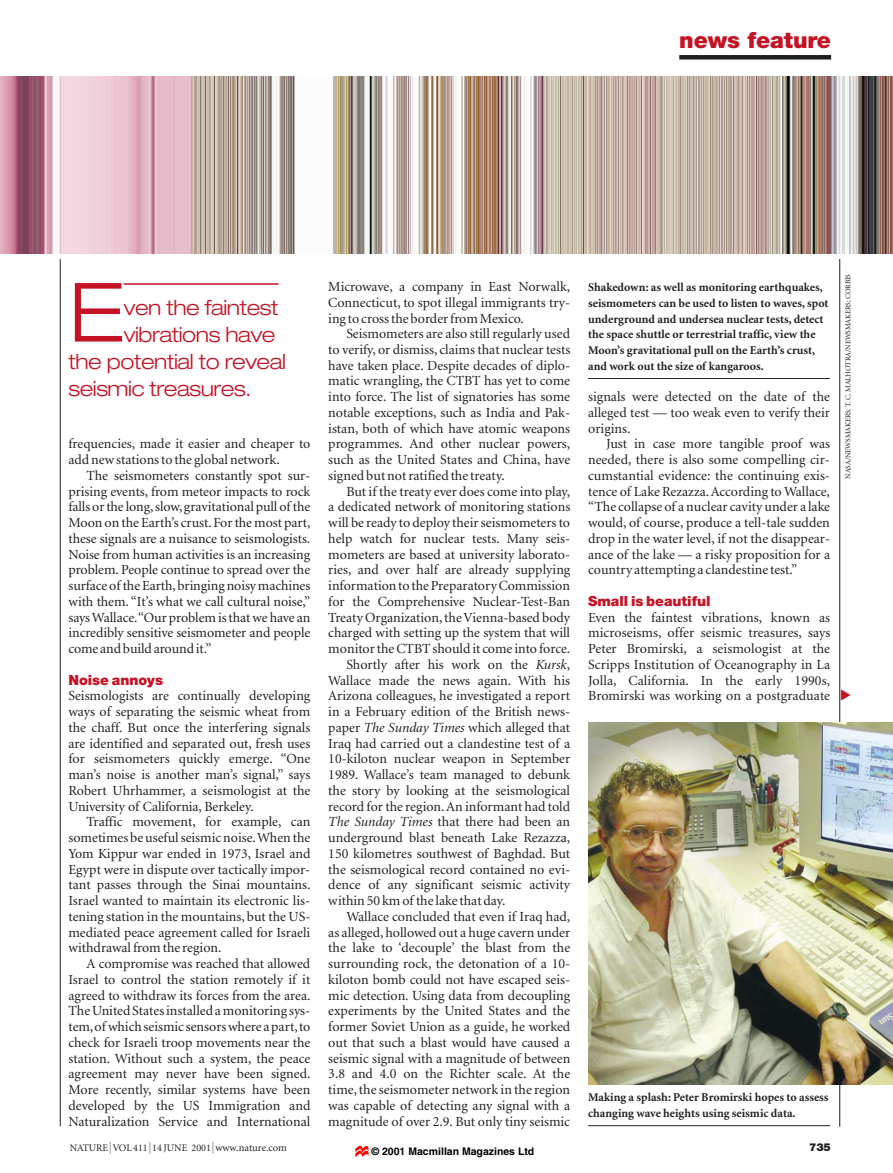
<style>
.page{position:relative;width:893px;height:1173px;background:#fff}
.page>*{position:absolute;margin:0;border:0;box-sizing:border-box;transform-origin:0 0}
.t1{font:300 expanded 81.9px "Helvetica Neue";color:#c41324}
.t2{font:900 22.5px "Helvetica Neue";letter-spacing:-.005em;color:#c41324}
.t3{font:300 expanded 21px "Helvetica Neue";letter-spacing:-.02em;color:#c41324}
.t4{font:13.95px/15.8px "Minion";color:#231f20;text-align:justify}
.t5{font:900 13.95px "Helvetica Neue";color:#c41324}
.t6{font:700 12px/15.8px "Minion";color:#231f20}
.t7{font:900 10.8px "Helvetica Neue";color:#231f20}
.t8{font:700 10.5px "Helvetica";color:#000}
.t9{font:10.2px "Minion";color:#231f20}
.t10{font:7.5px "Minion";letter-spacing:-.02em;color:#231f20}
.s1{font-style:italic}
.s2{font-family:"Unica SB";font-weight:300;font-size:12px}
.s3{font-size:10.5px}
</style>
<div class="page">
<hr style="left:60px;top:77px;width:1px;height:1049px;background:#231f20">
<div style="left:679px;top:55px;width:152px;height:5px;background:#231f20"></div>
<hr style="left:124px;top:283px;width:154px;height:2px;background:#c41324">
<hr style="left:839px;top:77px;width:1px;height:1050px;background:#231f20">
<hr style="left:588px;top:1125px;width:242px;height:1px;background:#231f20">
<img style="left:588px;top:722px;width:304px;height:362px">
<svg style="left:0;top:253px;width:892px;height:6px"></svg>
<img style="left:0;top:77px;width:892px;height:176px">
<hr style="left:588px;top:378px;width:241px;height:1px;background:#231f20">
<svg style="left:355px;top:1146px;width:13px;height:11px"></svg>
<h2 class="t2" style="left:679px;top:32px;width:153px">news feature</h2>
<h1 class="t1" style="left:68px;top:283px;width:58px">E</h1>
<h3 class="t3" style="left:124px;top:299px;width:156px">ven the faintest</h3>
<h3 class="t3" style="left:124px;top:326px;width:153px">vibrations have</h3>
<h3 class="t3" style="left:68px;top:353px;width:219px">the potential to reveal</h3>
<h3 class="t3" style="left:68px;top:380px;width:184px">seismic treasures.</h3>
<p class="t4" style="left:68px;top:437px;width:243px">frequencies, made it easier and cheaper to add new stations to the global network.</p>
<p class="t4" style="left:68px;top:469px;width:243px;text-indent:18px">The seismometers constantly spot sur&shy;prising events, from meteor impacts to rock falls or the long,slow,gravitational pull of the Moon on the Earth’s crust. For the most part, these signals are a nuisance to seismologists.<br>Noise from human activities is an increasing problem. People continue to spread over the surface of the Earth,bringing noisy machines with them. “It’s what we call cultural noise,” says Wallace.“Our problem is that we have an incredibly sensitive seismometer and people come and build around it.”</p>
<p class="t5" style="left:68px;top:675px;width:96px">Noise annoys</p>
<p class="t4" style="left:68px;top:689px;width:243px">Seismologists are continually developing ways of separating the seismic wheat from the chaff. But once the interfering signals are identified and separated out, fresh uses for seismometers quickly emerge. “One man’s noise is another man’s signal,” says Robert Uhrhammer, a seismologist at the University of California, Berkeley.</p>
<p class="t4" style="left:68px;top:815px;width:243px;text-indent:18px">Traffic movement, for example, can sometimes be useful seismic noise.When the Yom Kippur war ended in 1973, Israel and Egypt were in dispute over tactically impor&shy;tant passes through the Sinai mountains.<br>Israel wanted to maintain its electronic lis&shy;tening station in the mountains, but the US&shy;mediated peace agreement called for Israeli withdrawal from the region.</p>
<p class="t4" style="left:68px;top:957px;width:243px;text-indent:18px">A compromise was reached that allowed Israel to control the station remotely if it agreed to withdraw its forces from the area.<br>The United States installed a monitoring sys&shy;tem,of which seismic sensors where a part,to check for Israeli troop movements near the station. Without such a system, the peace agreement may never have been signed.<br>More recently, similar systems have been developed by the US Immigration and Naturalization Service and International</p>
<p class="t4" style="left:328px;top:280px;width:243px">Microwave, a company in East Norwalk, Connecticut, to spot illegal immigrants try&shy;ing to cross the border from Mexico.</p>
<p class="t4" style="left:328px;top:327px;width:243px;text-indent:18px">Seismometers are also still regularly used to verify, or dismiss, claims that nuclear tests have taken place. Despite decades of diplo&shy;matic wrangling, the CTBT has yet to come into force. The list of signatories has some notable exceptions, such as India and Pak&shy;istan, both of which have atomic weapons programmes. And other nuclear powers, such as the United States and China, have signed but not ratified the treaty.</p>
<p class="t4" style="left:346px;top:485px;width:225px">But if the treaty ever does come into play,</p>
<p class="t4" style="left:328px;top:500px;width:243px">a dedicated network of monitoring stations</p>
<p class="t4" style="left:328px;top:516px;width:243px">will be ready to deploy their seismometers to</p>
<p class="t4" style="left:328px;top:532px;width:243px">help watch for nuclear tests. Many seis-</p>
<p class="t4" style="left:328px;top:548px;width:243px">mometers are based at university laborato-</p>
<p class="t4" style="left:328px;top:563px;width:243px">ries, and over half are already supplying</p>
<p class="t4" style="left:328px;top:579px;width:243px">information to the Preparatory Commission</p>
<p class="t4" style="left:328px;top:595px;width:243px">for the Comprehensive Nuclear-Test-Ban</p>
<p class="t4" style="left:328px;top:611px;width:243px">Treaty Organization, the Vienna-based body</p>
<p class="t4" style="left:328px;top:626px;width:243px">charged with setting up the system that will</p>
<p class="t4" style="left:328px;top:642px;width:243px">monitor the CTBT should it come into force.</p>
<p class="t4" style="left:346px;top:658px;width:225px">Shortly after his work on the <span class="s1">Kursk</span>,</p>
<p class="t4" style="left:328px;top:674px;width:243px">Wallace made the news again. With his</p>
<p class="t4" style="left:328px;top:689px;width:243px">Arizona colleagues, he investigated a report</p>
<p class="t4" style="left:328px;top:705px;width:243px">in a February edition of the British news-</p>
<p class="t4" style="left:328px;top:721px;width:243px">paper <span class="s1">The Sunday Times</span> which alleged that</p>
<p class="t4" style="left:328px;top:737px;width:243px">Iraq had carried out a clandestine test of a</p>
<p class="t4" style="left:328px;top:752px;width:243px">10-kiloton nuclear weapon in September</p>
<p class="t4" style="left:328px;top:768px;width:243px">1989. Wallace’s team managed to debunk</p>
<p class="t4" style="left:328px;top:784px;width:243px">the story by looking at the seismological</p>
<p class="t4" style="left:328px;top:800px;width:243px">record for the region. An informant had told</p>
<p class="t4" style="left:328px;top:815px;width:243px"><span class="s1">The Sunday Times</span> that there had been an</p>
<p class="t4" style="left:328px;top:831px;width:243px">underground blast beneath Lake Rezazza,</p>
<p class="t4" style="left:328px;top:847px;width:243px">150 kilometres southwest of Baghdad. But</p>
<p class="t4" style="left:328px;top:863px;width:243px">the seismological record contained no evi-</p>
<p class="t4" style="left:328px;top:878px;width:243px">dence of any significant seismic activity</p>
<p class="t4" style="left:328px;top:894px;width:179px">within 50 km of the lake that day.</p>
<p class="t4" style="left:346px;top:910px;width:225px">Wallace concluded that even if Iraq had,</p>
<p class="t4" style="left:328px;top:926px;width:243px">as alleged, hollowed out a huge cavern under</p>
<p class="t4" style="left:328px;top:941px;width:243px">the lake to ‘decouple’ the blast from the</p>
<p class="t4" style="left:328px;top:957px;width:243px">surrounding rock, the detonation of a 10-</p>
<p class="t4" style="left:328px;top:973px;width:243px">kiloton bomb could not have escaped seis-</p>
<p class="t4" style="left:328px;top:989px;width:243px">mic detection. Using data from decoupling</p>
<p class="t4" style="left:328px;top:1004px;width:243px">experiments by the United States and the</p>
<p class="t4" style="left:328px;top:1020px;width:243px">former Soviet Union as a guide, he worked</p>
<p class="t4" style="left:328px;top:1036px;width:243px">out that such a blast would have caused a</p>
<p class="t4" style="left:328px;top:1052px;width:243px">seismic signal with a magnitude of between</p>
<p class="t4" style="left:328px;top:1067px;width:243px">3.8 and 4.0 on the Richter scale. At the</p>
<p class="t4" style="left:328px;top:1083px;width:243px">time, the seismometer network in the region</p>
<p class="t4" style="left:328px;top:1099px;width:243px">was capable of detecting any signal with a</p>
<p class="t4" style="left:328px;top:1115px;width:243px">magnitude of over 2.9. But only tiny seismic</p>
<p class="t6" style="left:588px;top:280px;width:242px">Shakedown: as well as monitoring earthquakes, seismometers can be used to listen to waves, spot underground and undersea nuclear tests, detect the space shuttle or terrestrial traffic, view the Moon’s gravitational pull on the Earth’s crust, and work out the size of kangaroos.</p>
<p class="t4" style="left:588px;top:390px;width:243px">signals were detected on the date of the alleged test — too weak even to verify their origins.</p>
<p class="t4" style="left:588px;top:437px;width:243px;text-indent:18px">Just in case more tangible proof was needed, there is also some compelling cir&shy;cumstantial evidence: the continuing exis&shy;tence of Lake Rezazza. According to Wallace, “The collapse of a nuclear cavity under a lake would, of course, produce a tell-tale sudden drop in the water level, if not the disappear&shy;ance of the lake — a risky proposition for a country attempting a clandestine test.”</p>
<p class="t5" style="left:588px;top:596px;width:124px">Small is beautiful</p>
<p class="t4" style="left:588px;top:611px;width:244px">Even the faintest vibrations, known as microseisms, offer seismic treasures, says Peter Bromirski, a seismologist at the Scripps Institution of Oceanography in La Jolla, California. In the early 1990s, Bromirski was working on a postgraduate</p>
<p class="t6" style="left:588px;top:1091px;width:242px">Making a splash: Peter Bromirski hopes to assess changing wave heights using seismic data.</p>
<p class="t9" style="left:70px;top:1143px;width:218px">NATURE<span class="s2">|</span> VOL 411 <span class="s2">|</span> 14 JUNE 2001 <span class="s2">|</span> <span class="s3">www.nature.com</span></p>
<p class="t7" style="left:809px;top:1143px;width:23px">735</p>
<p class="t8" style="left:371px;top:1148px;width:164px">© 2001 Macmillan Magazines Ltd</p>
<p class="t10" style="left:845px;top:479px;width:206px;rotate:-90deg">NASA/NEWSMAKERS; T. C. MALHOTRA/NEWSMAKERS; CORBIS</p>
</div>
